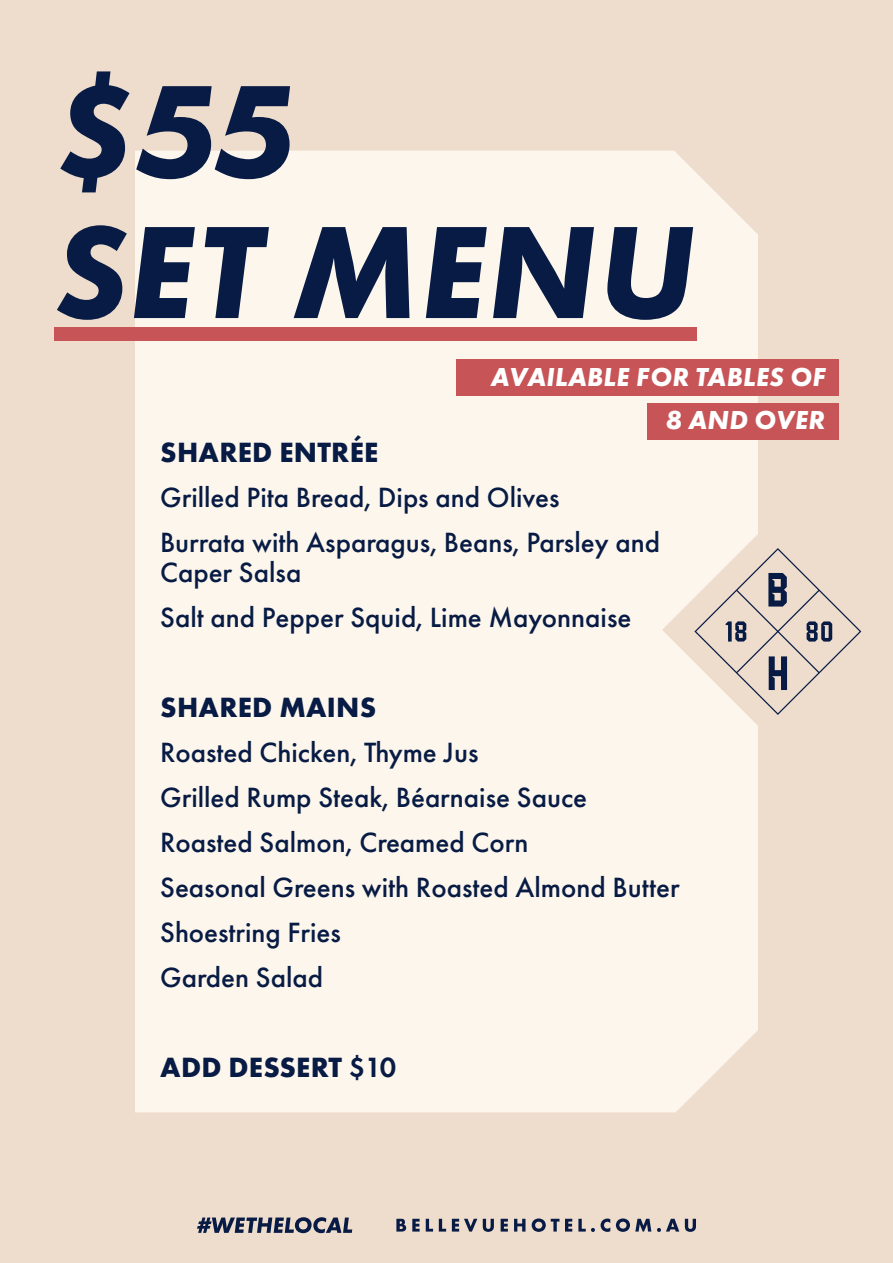
<style>
.page{position:relative;width:893px;height:1263px;background:#eedccd}
.page>*{position:absolute;margin:0;border:0;box-sizing:border-box;transform-origin:0 0}
.t1{font:italic 700 136.35px/140.9px "Futura PT";letter-spacing:.01em;color:#071b44}
.t2{font:500 28.95px/45px "Futura PT";color:#071b44}
.t3{font:700 28.95px "Futura PT";letter-spacing:.01em;color:#071b44}
.t4{font:italic 700 27px/43.5px "Futura PT";letter-spacing:.01em;color:#fff;text-align:right}
.s1{font-weight:600}
</style>
<div class="page">
<div style="left:135px;top:151px;width:623px;height:961px;background:#fdf6ec"></div>
<svg style="left:694px;top:548px;width:167px;height:167px"></svg>
<div style="left:54px;top:327px;width:642px;height:14px;background:#c75456"></div>
<div style="left:457px;top:359px;width:382px;height:37px;background:#c75456"></div>
<div style="left:648px;top:403px;width:191px;height:36px;background:#c75456"></div>
<svg style="left:197px;top:1217px;width:155px;height:16px"></svg>
<svg style="left:396px;top:1219px;width:10px;height:12px"></svg>
<svg style="left:412px;top:1219px;width:8px;height:12px"></svg>
<svg style="left:426px;top:1219px;width:7px;height:12px"></svg>
<svg style="left:439px;top:1219px;width:7px;height:12px"></svg>
<svg style="left:452px;top:1219px;width:25px;height:12px"></svg>
<svg style="left:483px;top:1219px;width:11px;height:13px"></svg>
<svg style="left:501px;top:1219px;width:7px;height:12px"></svg>
<svg style="left:514px;top:1219px;width:11px;height:12px"></svg>
<svg style="left:532px;top:1218px;width:27px;height:14px"></svg>
<svg style="left:565px;top:1219px;width:7px;height:12px"></svg>
<svg style="left:578px;top:1218px;width:32px;height:14px"></svg>
<svg style="left:616px;top:1218px;width:35px;height:14px"></svg>
<svg style="left:657px;top:1219px;width:22px;height:13px"></svg>
<svg style="left:685px;top:1219px;width:11px;height:13px"></svg>
<h1 class="t1" style="left:54px;top:60px;width:643px">$55<br>SET MENU</h1>
<p class="t4" style="left:491px;top:355px;width:336px">AVAILABLE FOR TABLES OF<br>8 AND OVER</p>
<p class="t3" style="left:160px;top:433px;width:220px">SHARED ENTRÉE</p>
<p class="t2" style="left:160px;top:474px;width:501px">Grilled Pita Bread, Dips and Olives<br>Burrata with Asparagus, Beans, Parsley and</p>
<p class="t2" style="left:160px;top:550px;width:473px">Caper Salsa<br>Salt and Pepper Squid, Lime Mayonnaise</p>
<p class="t3" style="left:160px;top:689px;width:218px">SHARED MAINS</p>
<p class="t2" style="left:160px;top:730px;width:521px">Roasted Chicken, Thyme Jus<br>Grilled Rump Steak, Béarnaise Sauce<br>Roasted Salmon, Creamed Corn<br>Seasonal Greens with Roasted Almond Butter<br>Shoestring Fries<br>Garden Salad</p>
<p class="t3" style="left:160px;top:1048px;width:237px">ADD DESSERT <span class="s1">$10</span></p>
</div>
